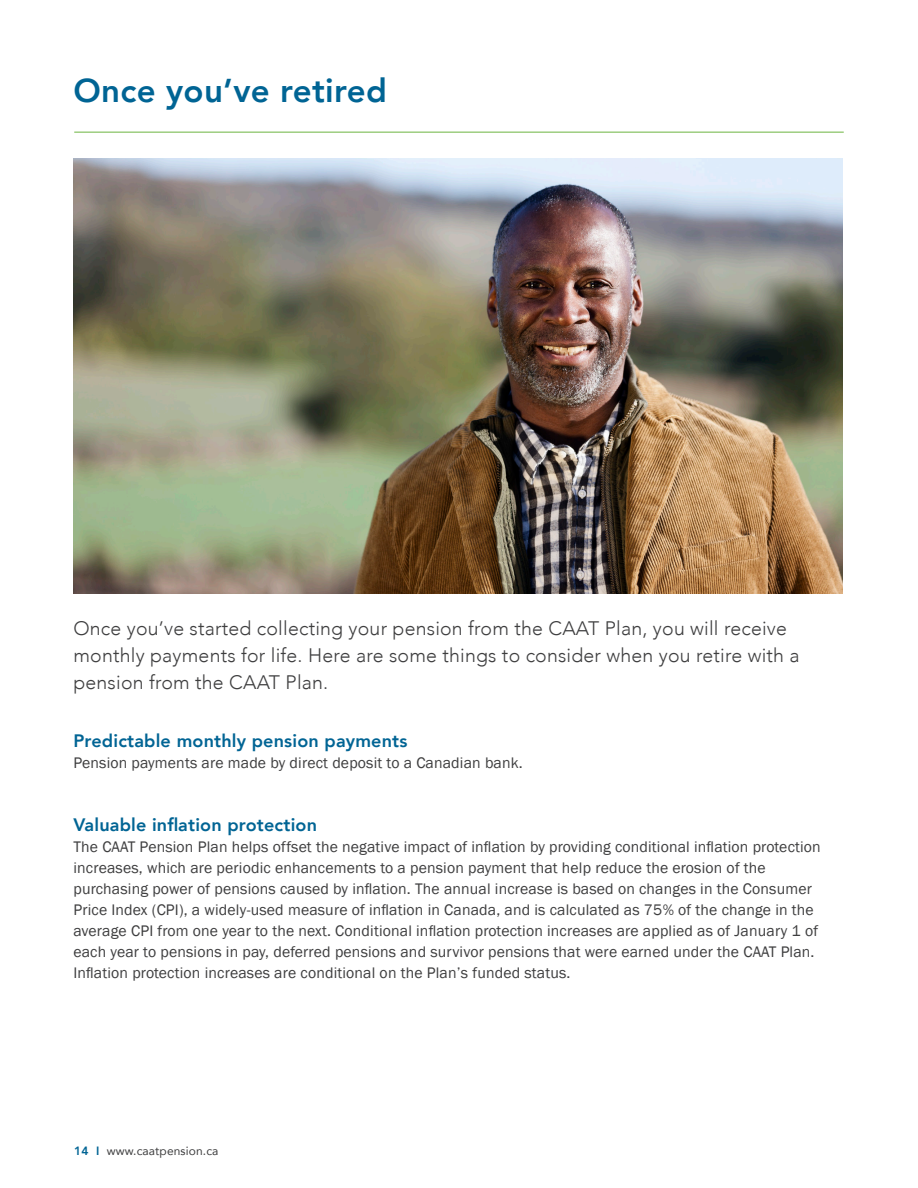
<style>
.page{position:relative;width:918px;height:1188px;background:#fff}
.page>*{position:absolute;margin:0;border:0;box-sizing:border-box;transform-origin:0 0}
.t1{font:800 33px "Avenir";letter-spacing:.01em;color:#006494}
.Paragraph_Intro_Text{font:300 19.5px/27px "Avenir";letter-spacing:.01em;color:#3e3e3f}
.t2{font:800 18px "Avenir";letter-spacing:.01em;color:#006494}
.Body_Copy{font:15.75px/21px "Franklin Gothic";letter-spacing:.01em;color:#3e3e3f}
.t3{font:12px "Avenir";letter-spacing:.01em;color:#3e3e3f}
.s1{font-weight:800;color:#006494}
</style>
<div class="page">
<img style="left:73px;top:158px;width:770px;height:436px">
<hr style="left:74px;top:132px;width:770px;height:1px;background:#6cb43f">
<h2 class="t1" style="left:73px;top:65px;width:315px">Once you’ve retired</h2>
<p class="Paragraph_Intro_Text" style="left:73px;top:614px;width:728px">Once you’ve started collecting your pension from the CAAT Plan, you will receive monthly payments for life. Here are some things to consider when you retire with a pension from the CAAT Plan.</p>
<h3 class="t2" style="left:73px;top:727px;width:336px">Predictable monthly pension payments</h3>
<p class="Body_Copy" style="left:73px;top:753px;width:451px">Pension payments are made by direct deposit to a Canadian bank.</p>
<h3 class="t2" style="left:73px;top:811px;width:245px">Valuable inflation protection</h3>
<p class="Body_Copy" style="left:73px;top:837px;width:749px">The CAAT Pension Plan helps offset the negative impact of inflation by providing conditional inflation protection increases, which are periodic enhancements to a pension payment that help reduce the erosion of the purchasing power of pensions caused by inflation. The annual increase is based on changes in the Consumer Price Index (CPI), a widely-used measure of inflation in Canada, and is calculated as 75% of the change in the average CPI from one year to the next. Conditional inflation protection increases are applied as of January 1 of each year to pensions in pay, deferred pensions and survivor pensions that were earned under the CAAT Plan.<br>Inflation protection increases are conditional on the Plan’s funded status.</p>
<p class="t3" style="left:74px;top:1141px;width:146px"><span class="s1">14 I</span> www.caatpension.ca</p>
</div>
